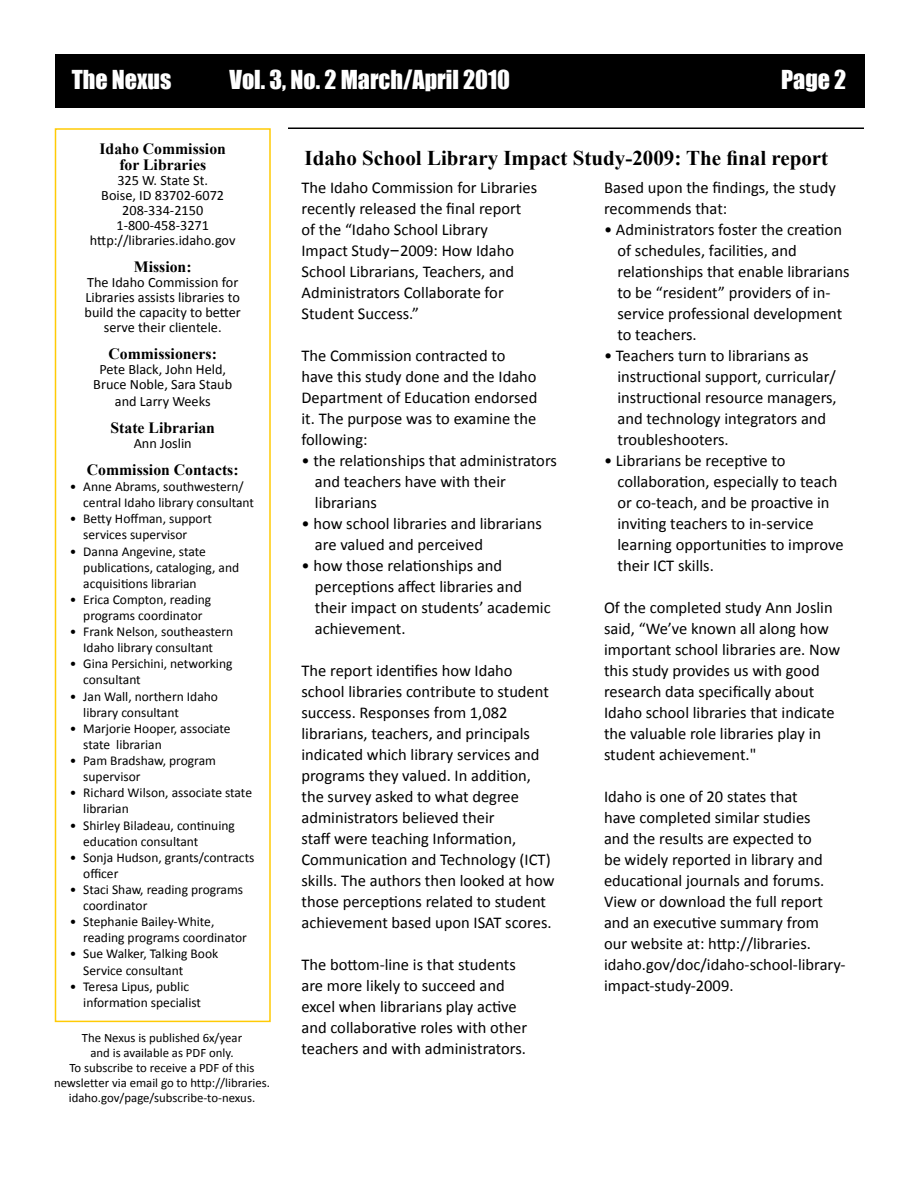
<style>
.page{position:relative;width:918px;height:1188px;background:#fff}
.page>*{position:absolute;margin:0;border:0;box-sizing:border-box;transform-origin:0 0}
.t1{font:24px "Impact";color:#fff}
.t2{font:700 21px "Times New Roman";color:#000}
.t3{font:16.5px/21px "Calibri";color:#000}
.t4{font:700 15.75px/16.5px "Times New Roman";color:#000;text-align:center}
.t5{font:14.25px/15px "Calibri";color:#000;text-align:center}
.t6{font:13.5px/16px "Calibri";color:#000}
.t7{font:12.75px/15px "Calibri";color:#000;text-align:center}
.s1{font-family:"AP Hont"}
</style>
<div class="page">
<div style="left:56px;top:54px;width:810px;height:54px;background:#000"></div>
<hr style="left:288px;top:128px;width:576px;height:1px;background:#000">
<div style="left:55px;top:128px;width:216px;height:894px;border:2px solid #ffcb05"></div>
<h1 class="t1" style="left:72px;top:61px;width:101px">The Nexus</h1>
<h1 class="t1" style="left:230px;top:61px;width:282px">Vol. 3, No. 2 March/April 2010</h1>
<h1 class="t1" style="left:781px;top:61px;width:67px">Page 2</h1>
<p class="t4" style="left:100px;top:140px;width:128px">Idaho Commission for Libraries</p>
<p class="t5" style="left:90px;top:173px;width:147px">325 W. State St.<br>Boise, ID 83702-6072<br>208-334-2150<br>1-800-458-3271 http://libraries.idaho.gov</p>
<p class="t4" style="left:134px;top:259px;width:59px">Mission:</p>
<p class="t5" style="left:85px;top:275px;width:158px">The Idaho Commission for<br>Libraries assists libraries to build the capacity to better serve their clientele.</p>
<p class="t4" style="left:109px;top:346px;width:110px">Commissioners:</p>
<p class="t5" style="left:93px;top:362px;width:140px">Pete Black, John Held,<br>Bruce Noble, Sara Staub</p>
<p class="t5" style="left:115px;top:393px;width:97px">and Larry Weeks</p>
<p class="t4" style="left:110px;top:419px;width:106px">State Librarian</p>
<p class="t5" style="left:134px;top:435px;width:60px">Ann Joslin</p>
<p class="t4" style="left:87px;top:461px;width:153px">Commission Contacts:</p>
<p class="t6" style="left:83px;top:478px;width:172px;text-indent:-14px">• Anne Abrams, southwestern/ central Idaho library consultant</p>
<p class="t6" style="left:83px;top:510px;width:130px;text-indent:-14px">• Betty Hoffman, support services supervisor</p>
<p class="t6" style="left:83px;top:542px;width:157px;text-indent:-14px">• Danna Angevine, state publications, cataloging, and acquisitions librarian</p>
<p class="t6" style="left:70px;top:591px;width:143px;text-align:center">• Erica Compton, reading programs coordinator</p>
<p class="t6" style="left:70px;top:623px;width:165px;text-align:center">• Frank Nelson, southeastern<br>Idaho library consultant</p>
<p class="t6" style="left:83px;top:655px;width:151px;text-indent:-14px">• Gina Persichini, networking consultant</p>
<p class="t6" style="left:83px;top:687px;width:136px;text-indent:-14px">• Jan Wall, northern Idaho library consultant</p>
<p class="t6" style="left:83px;top:720px;width:149px;text-indent:-14px">• Marjorie Hooper, associate state librarian</p>
<p class="t6" style="left:83px;top:752px;width:134px;text-indent:-14px">• Pam Bradshaw, program supervisor</p>
<p class="t6" style="left:83px;top:784px;width:170px;text-indent:-14px">• Richard Wilson, associate state librarian</p>
<p class="t6" style="left:83px;top:816px;width:153px;text-indent:-14px">• Shirley Biladeau, continuing education consultant</p>
<p class="t6" style="left:83px;top:849px;width:173px;text-indent:-13px">• Sonja Hudson, grants/contracts officer</p>
<p class="t6" style="left:83px;top:881px;width:161px;text-indent:-14px">• Staci Shaw, reading programs coordinator</p>
<p class="t6" style="left:83px;top:913px;width:165px;text-indent:-13px">• Stephanie Bailey-White, reading programs coordinator</p>
<p class="t6" style="left:83px;top:945px;width:137px;text-indent:-14px">• Sue Walker, Talking Book<br>Service consultant</p>
<p class="t6" style="left:83px;top:978px;width:119px;text-indent:-14px">• Teresa Lipus, public information specialist</p>
<p class="t7" style="left:54px;top:1029px;width:217px">The Nexus is published 6x/year<br>and is available as PDF only.<br>To subscribe to receive a PDF of this newsletter via email go to http://libraries. idaho.gov/page/subscribe-to-nexus.</p>
<p class="t2" style="left:304px;top:143px;width:525px">Idaho School Library Impact Study-2009: The final report</p>
<p class="t3" style="left:302px;top:176px;width:237px">The Idaho Commission for Libraries recently released the final report of the “Idaho School Library<br>Impact Study<span class="s1">–</span>2009: How Idaho<br>School Librarians, Teachers, and<br>Administrators Collaborate for<br>Student Success.”</p>
<p class="t3" style="left:302px;top:344px;width:237px">The Commission contracted to have this study done and the Idaho<br>Department of Education endorsed it. The purpose was to examine the following:</p>
<p class="t3" style="left:315px;top:449px;width:243px;text-indent:-13px">• the relationships that administrators and teachers have with their librarians</p>
<p class="t3" style="left:315px;top:512px;width:228px;text-indent:-13px">• how school libraries and librarians are valued and perceived</p>
<p class="t3" style="left:315px;top:554px;width:237px;text-indent:-13px">• how those relationships and perceptions affect libraries and their impact on students’ academic achievement.</p>
<p class="t3" style="left:302px;top:659px;width:255px">The report identifies how Idaho school libraries contribute to student success. Responses from 1,082 librarians, teachers, and principals indicated which library services and programs they valued. In addition, the survey asked to what degree administrators believed their<br>staff were teaching Information, Communication and Technology (ICT) skills. The authors then looked at how those perceptions related to student achievement based upon ISAT scores.</p>
<p class="t3" style="left:302px;top:953px;width:227px">The bottom-line is that students are more likely to succeed and excel when librarians play active and collaborative roles with other teachers and with administrators.</p>
<p class="t3" style="left:604px;top:176px;width:233px">Based upon the findings, the study recommends that:</p>
<p class="t3" style="left:618px;top:218px;width:234px;text-indent:-13px">• Administrators foster the creation of schedules, facilities, and relationships that enable librarians to be “resident” providers of in&shy;service professional development to teachers.</p>
<p class="t3" style="left:618px;top:344px;width:221px;text-indent:-13px">• Teachers turn to librarians as instructional support, curricular/ instructional resource managers, and technology integrators and troubleshooters.</p>
<p class="t3" style="left:618px;top:449px;width:228px;text-indent:-13px">• Librarians be receptive to collaboration, especially to teach or co-teach, and be proactive in inviting teachers to in-service learning opportunities to improve their ICT skills.</p>
<p class="t3" style="left:604px;top:596px;width:238px">Of the completed study Ann Joslin said, “We’ve known all along how important school libraries are. Now this study provides us with good research data specifically about Idaho school libraries that indicate the valuable role libraries play in student achievement."</p>
<p class="t3" style="left:604px;top:785px;width:243px">Idaho is one of 20 states that<br>have completed similar studies<br>and the results are expected to<br>be widely reported in library and educational journals and forums.<br>View or download the full report and an executive summary from our website at: http://libraries. idaho.gov/doc/idaho-school-library&shy;impact-study-2009.</p>
</div>
